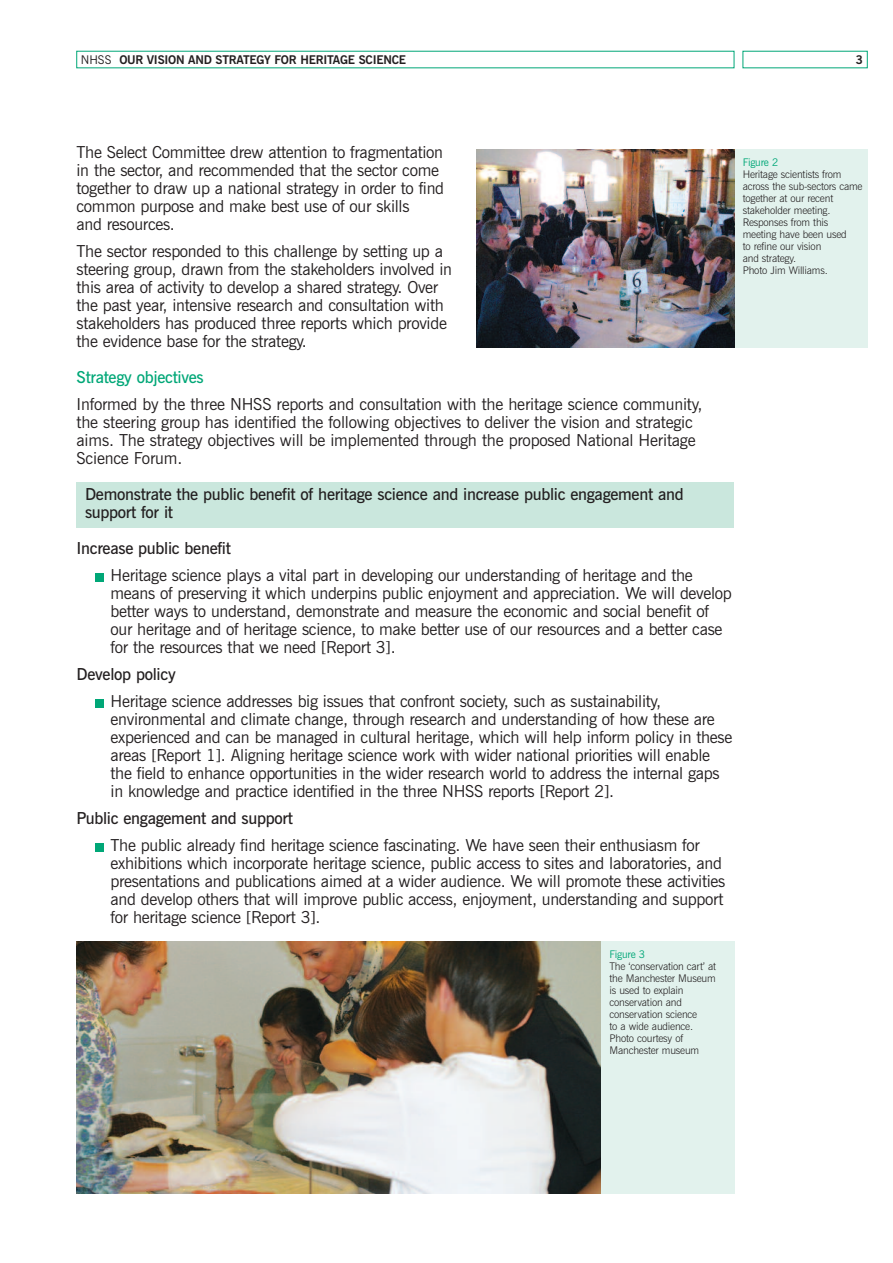
<style>
.page{position:relative;width:893px;height:1263px;background:#fff}
.page>*{position:absolute;margin:0;border:0;box-sizing:border-box;transform-origin:0 0}
.t1{font:16.5px/18px "News Gothic BT";letter-spacing:-.02em;color:#231f20}
.t2{font:600 16.5px/18px "News Gothic BT";letter-spacing:-.02em;color:#231f20}
.t3{font:600 16.5px "News Gothic BT";letter-spacing:-.02em;color:#00a777}
.t4{font:700 12px "News Gothic BT";letter-spacing:-.02em;color:#231f20}
.t5{font:300 10.5px/12px "News Gothic BT";letter-spacing:-.02em;color:#231f20}
.s1{font-weight:400}
.s2{font-weight:400;color:#00a777}
</style>
<div class="page">
<div style="left:77px;top:482px;width:657px;height:45px;background:#cae7dd"></div>
<div style="left:734px;top:149px;width:133px;height:198px;background:#e2f2ed"></div>
<img style="left:476px;top:149px;width:258px;height:198px">
<div style="left:95px;top:573px;width:9px;height:8px;background:#00a777"></div>
<div style="left:95px;top:699px;width:9px;height:8px;background:#00a777"></div>
<div style="left:95px;top:843px;width:9px;height:8px;background:#00a777"></div>
<img style="left:77px;top:941px;width:524px;height:252px">
<div style="left:601px;top:941px;width:133px;height:252px;background:#e2f2ed"></div>
<p class="t4" style="left:81px;top:56px;width:327px"><span class="s1">NHSS</span> OUR VISION AND STRATEGY FOR HERITAGE SCIENCE</p>
<p class="t4" style="left:856px;top:56px;width:9px">3</p>
<p class="t1" style="left:77px;top:145px;width:369px">The Select Committee drew attention to fragmentation in the sector, and recommended that the sector come together to draw up a national strategy in order to find common purpose and make best use of our skills<br>and resources.</p>
<p class="t1" style="left:77px;top:244px;width:377px">The sector responded to this challenge by setting up a steering group, drawn from the stakeholders involved in this area of activity to develop a shared strategy. Over the past year, intensive research and consultation with stakeholders has produced three reports which provide the evidence base for the strategy.</p>
<h2 class="t3" style="left:77px;top:371px;width:129px">Strategy objectives</h2>
<p class="t1" style="left:77px;top:397px;width:627px">Informed by the three NHSS reports and consultation with the heritage science community, the steering group has identified the following objectives to deliver the vision and strategic aims. The strategy objectives will be implemented through the proposed National Heritage Science Forum.</p>
<p class="t2" style="left:85px;top:487px;width:600px">Demonstrate the public benefit of heritage science and increase public engagement and support for it</p>
<h3 class="t2" style="left:77px;top:541px;width:156px">Increase public benefit</h3>
<p class="t1" style="left:111px;top:568px;width:623px">Heritage science plays a vital part in developing our understanding of heritage and the means of preserving it which underpins public enjoyment and appreciation. We will develop better ways to understand, demonstrate and measure the economic and social benefit of our heritage and of heritage science, to make better use of our resources and a better case for the resources that we need [Report 3].</p>
<h3 class="t2" style="left:77px;top:667px;width:101px">Develop policy</h3>
<p class="t1" style="left:111px;top:694px;width:623px">Heritage science addresses big issues that confront society, such as sustainability, environmental and climate change, through research and understanding of how these are experienced and can be managed in cultural heritage, which will help inform policy in these areas [Report 1]. Aligning heritage science work with wider national priorities will enable the field to enhance opportunities in the wider research world to address the internal gaps in knowledge and practice identified in the three NHSS reports [Report 2].</p>
<h3 class="t2" style="left:77px;top:811px;width:218px">Public engagement and support</h3>
<p class="t1" style="left:111px;top:838px;width:616px">The public already find heritage science fascinating. We have seen their enthusiasm for exhibitions which incorporate heritage science, public access to sites and laboratories, and presentations and publications aimed at a wider audience. We will promote these activities and develop others that will improve public access, enjoyment, understanding and support for heritage science [Report 3].</p>
<p class="t5" style="left:609px;top:949px;width:108px"><span class="s2">Figure 3<br></span>The ‘conservation cart’ at the Manchester Museum is used to explain conservation and conservation science<br>to a wide audience.<br>Photo courtesy of<br>Manchester museum</p>
<p class="t5" style="left:743px;top:157px;width:121px"><span class="s2">Figure 2<br></span>Heritage scientists from across the sub-sectors came together at our recent stakeholder meeting.<br>Responses from this meeting have been used<br>to refine our vision<br>and strategy.<br>Photo Jim Williams.</p>
</div>
